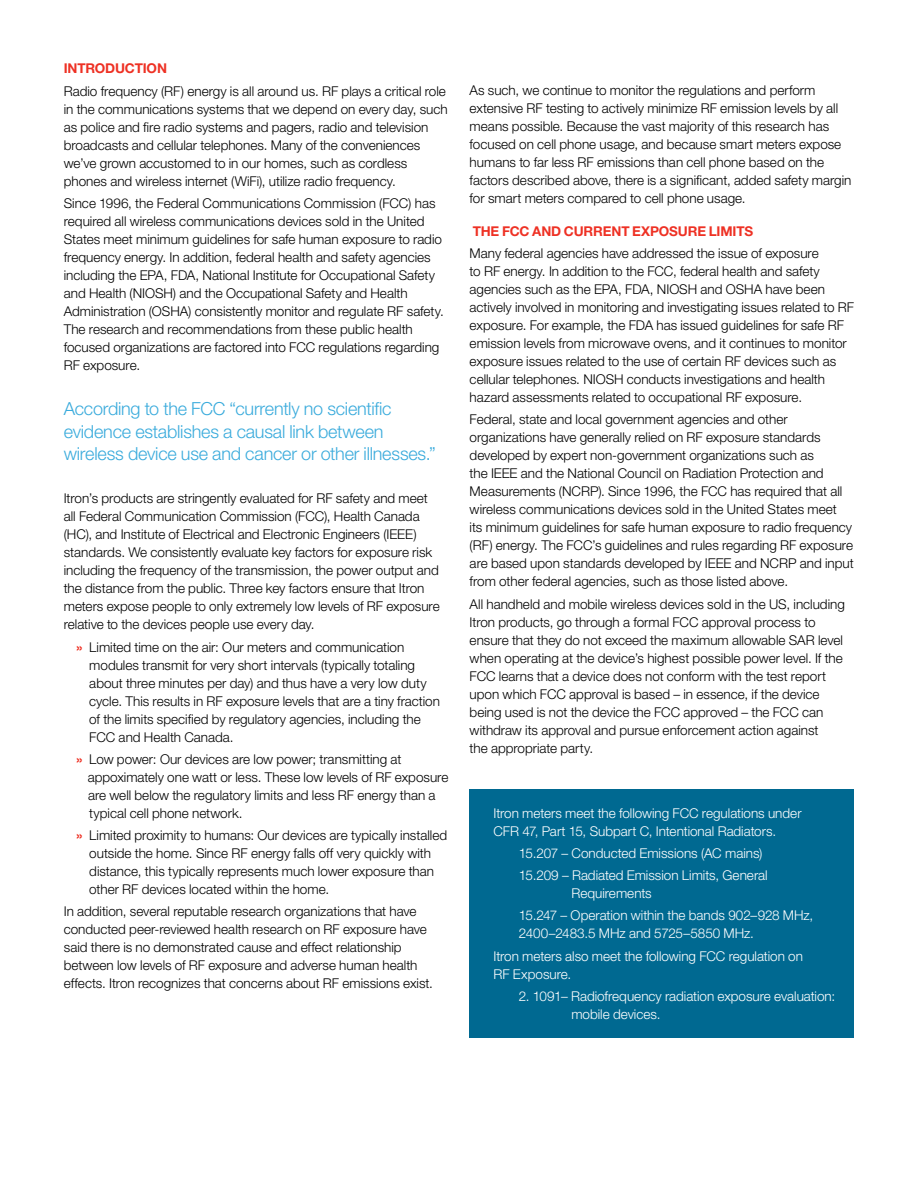
<style>
.page{position:relative;width:918px;height:1188px;background:#fff}
.page>*{position:absolute;margin:0;border:0;box-sizing:border-box;transform-origin:0 0}
.t1{font:300 18px/22.5px "Helvetica Neue LT Std";letter-spacing:-.015em;color:#3aabdc}
.t2{font:300 13.5px/18px "Helvetica Neue LT Std";color:#000}
.t3{font:300 13.5px/22.2px "Helvetica Neue LT Std";color:#fff}
.t4{font:700 13.5px "Helvetica Neue LT Std";letter-spacing:-.01em;color:#ee3124}
.s1{font-weight:700;color:#ee3124}
</style>
<div class="page">
<div style="left:470px;top:789px;width:384px;height:248px;background:#006991"></div>
<p class="t4" style="left:64px;top:60px;width:105px">INTRODUCTION</p>
<p class="t2" style="left:64px;top:82px;width:385px">Radio frequency (RF) energy is all around us. RF plays a critical role in the communications systems that we depend on every day, such as police and fire radio systems and pagers, radio and television broadcasts and cellular telephones. Many of the conveniences we’ve grown accustomed to in our homes, such as cordless phones and wireless internet (WiFi), utilize radio frequency.</p>
<p class="t2" style="left:64px;top:194px;width:382px">Since 1996, the Federal Communications Commission (FCC) has required all wireless communications devices sold in the United States meet minimum guidelines for safe human exposure to radio frequency energy. In addition, federal health and safety agencies including the EPA, FDA, National Institute for Occupational Safety and Health (NIOSH) and the Occupational Safety and Health Administration (OSHA) consistently monitor and regulate RF safety.<br>The research and recommendations from these public health focused organizations are factored into FCC regulations regarding RF exposure.</p>
<h1 class="t1" style="left:64px;top:397px;width:374px">According to the FCC “currently no scientific evidence establishes a causal link between wireless device use and cancer or other illnesses.”</h1>
<p class="t2" style="left:64px;top:489px;width:377px">Itron’s products are stringently evaluated for RF safety and meet all Federal Communication Commission (FCC), Health Canada (HC), and Institute of Electrical and Electronic Engineers (IEEE) standards. We consistently evaluate key factors for exposure risk including the frequency of the transmission, the power output and the distance from the public. Three key factors ensure that Itron meters expose people to only extremely low levels of RF exposure relative to the devices people use every day.</p>
<p class="t2" style="left:89px;top:638px;width:352px;text-indent:-13px"><span class="s1">»</span> Limited time on the air: Our meters and communication modules transmit for very short intervals (typically totaling about three minutes per day) and thus have a very low duty cycle. This results in RF exposure levels that are a tiny fraction of the limits specified by regulatory agencies, including the FCC and Health Canada.</p>
<p class="t2" style="left:88px;top:750px;width:362px;text-indent:-11px"><span class="s1">»</span> Low power: Our devices are low power; transmitting at appoximately one watt or less. These low levels of RF exposure are well below the regulatory limits and less RF energy than a typical cell phone network.</p>
<p class="t2" style="left:89px;top:826px;width:359px;text-indent:-13px"><span class="s1">»</span> Limited proximity to humans: Our devices are typically installed outside the home. Since RF energy falls off very quickly with distance, this typically represents much lower exposure than other RF devices located within the home.</p>
<p class="t2" style="left:64px;top:902px;width:371px">In addition, several reputable research organizations that have conducted peer-reviewed health research on RF exposure have said there is no demonstrated cause and effect relationship between low levels of RF exposure and adverse human health effects. Itron recognizes that concerns about RF emissions exist.</p>
<p class="t2" style="left:470px;top:81px;width:383px">As such, we continue to monitor the regulations and perform extensive RF testing to actively minimize RF emission levels by all means possible. Because the vast majority of this research has focused on cell phone usage, and because smart meters expose humans to far less RF emissions than cell phone based on the factors described above, there is a significant, added safety margin for smart meters compared to cell phone usage.</p>
<p class="t4" style="left:473px;top:223px;width:282px">THE FCC AND CURRENT EXPOSURE LIMITS</p>
<p class="t2" style="left:470px;top:244px;width:386px">Many federal agencies have addressed the issue of exposure<br>to RF energy. In addition to the FCC, federal health and safety agencies such as the EPA, FDA, NIOSH and OSHA have been actively involved in monitoring and investigating issues related to RF exposure. For example, the FDA has issued guidelines for safe RF emission levels from microwave ovens, and it continues to monitor exposure issues related to the use of certain RF devices such as cellular telephones. NIOSH conducts investigations and health hazard assessments related to occupational RF exposure.</p>
<p class="t2" style="left:470px;top:410px;width:386px">Federal, state and local government agencies and other organizations have generally relied on RF exposure standards developed by expert non-government organizations such as<br>the IEEE and the National Council on Radiation Protection and Measurements (NCRP). Since 1996, the FCC has required that all wireless communications devices sold in the United States meet<br>its minimum guidelines for safe human exposure to radio frequency (RF) energy. The FCC’s guidelines and rules regarding RF exposure are based upon standards developed by IEEE and NCRP and input from other federal agencies, such as those listed above.</p>
<p class="t2" style="left:470px;top:594px;width:377px">All handheld and mobile wireless devices sold in the US, including Itron products, go through a formal FCC approval process to ensure that they do not exceed the maximum allowable SAR level when operating at the device’s highest possible power level. If the FCC learns that a device does not conform with the test report upon which FCC approval is based – in essence, if the device being used is not the device the FCC approved – the FCC can withdraw its approval and pursue enforcement action against<br>the appropriate party.</p>
<p class="t3" style="left:493px;top:803px;width:310px;line-height:18px">Itron meters meet the following FCC regulations under<br>CFR 47, Part 15, Subpart C, Intentional Radiators.</p>
<p class="t3" style="left:519px;top:842px;width:250px">15.207 – Conducted Emissions (AC mains)<br>15.209 – Radiated Emission Limits, General</p>
<p class="t3" style="left:519px;top:882px;width:296px;text-indent:52px">Requirements<br>15.247 – Operation within the bands 902–928 MHz,</p>
<p class="t3" style="left:493px;top:922px;width:311px;text-indent:26px">2400–2483.5 MHz and 5725–5850 MHz.<br>Itron meters also meet the following FCC regulation on</p>
<p class="t3" style="left:493px;top:962px;width:79px">RF Exposure.</p>
<p class="t3" style="left:571px;top:987px;width:265px;line-height:18px;text-indent:-52px">2. 1091– Radiofrequency radiation exposure evaluation: mobile devices.</p>
</div>
